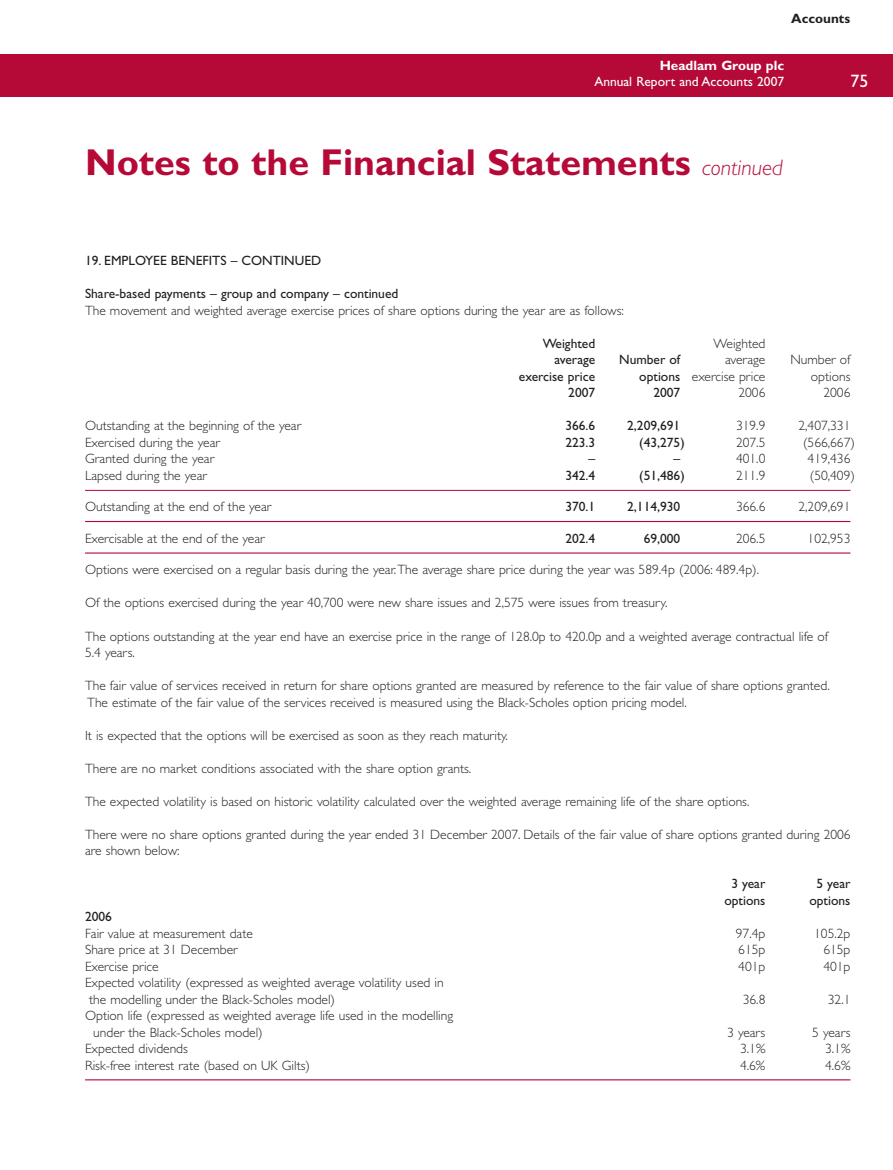
<style>
.page{position:relative;width:893px;height:1170px;background:#fff}
.page>*{position:absolute;margin:0;border:0;box-sizing:border-box;transform-origin:0 0}
.t1{font:700 37.5px "Gill Sans";color:#b50938}
.t2{font:18px "Gill Sans";color:#fff}
.t3{font:300 13.5px/16.5px "Gill Sans";color:#231f20}
.t4{font:13.5px "Gill Sans";color:#231f20}
.t5{font:13.5px "Gill Sans";color:#fff}
.t6{font:700 13.5px "Gill Sans";color:#fff}
.t7{font:700 13.5px "Gill Sans";color:#231f20}
.s1{font-weight:300;font-style:italic;font-size:22.5px}
.s2{font-weight:400}
</style>
<div class="page">
<div style="left:0;top:54px;width:893px;height:42px;background:#b50938"></div>
<hr style="left:85px;top:490px;width:765px;height:1px;background:#b50938">
<hr style="left:85px;top:521px;width:765px;height:1px;background:#b50938">
<hr style="left:85px;top:552px;width:765px;height:1px;background:#b50938">
<hr style="left:85px;top:1079px;width:765px;height:1px;background:#b50938">
<p class="t7" style="left:791px;top:14px;width:61px">Accounts</p>
<p class="t6" style="left:660px;top:61px;width:126px">Headlam Group plc</p>
<p class="t5" style="left:594px;top:77px;width:191px">Annual Report and Accounts 2007</p>
<h1 class="t1" style="left:85px;top:150px;width:699px">Notes to the Financial Statements <span class="s1">continued</span></h1>
<h2 class="t2" style="left:850px;top:75px;width:19px">75</h2>
<p class="t4" style="left:85px;top:256px;width:238px">19. EMPLOYEE BENEFITS – CONTINUED</p>
<p class="t4" style="left:85px;top:289px;width:315px">Share-based payments – group and company – continued</p>
<p class="t3" style="left:85px;top:303px;width:540px">The movement and weighted average exercise prices of share options during the year are as follows:</p>
<p class="t4" style="left:543px;top:338px;width:54px">Weighted</p>
<p class="t3" style="left:714px;top:336px;width:53px">Weighted</p>
<p class="t4" style="left:555px;top:355px;width:42px">average</p>
<p class="t4" style="left:619px;top:355px;width:63px">Number of</p>
<p class="t3" style="left:725px;top:353px;width:42px">average</p>
<p class="t3" style="left:790px;top:353px;width:61px">Number of</p>
<p class="t4" style="left:519px;top:371px;width:78px">exercise price</p>
<p class="t3" style="left:639px;top:369px;width:128px"><span class="s2">options</span> exercise price</p>
<p class="t3" style="left:811px;top:369px;width:41px">options</p>
<p class="t4" style="left:568px;top:388px;width:28px">2007</p>
<p class="t4" style="left:653px;top:388px;width:28px">2007</p>
<p class="t3" style="left:738px;top:386px;width:28px">2006</p>
<p class="t3" style="left:823px;top:386px;width:28px">2006</p>
<p class="t3" style="left:85px;top:419px;width:218px">Outstanding at the beginning of the year</p>
<p class="t4" style="left:565px;top:421px;width:31px">366.6</p>
<p class="t4" style="left:627px;top:421px;width:55px">2,209,691</p>
<p class="t3" style="left:736px;top:419px;width:31px">319.9</p>
<p class="t3" style="left:798px;top:419px;width:54px">2,407,331</p>
<p class="t3" style="left:85px;top:435px;width:136px">Exercised during the year</p>
<p class="t4" style="left:565px;top:437px;width:31px">223.3</p>
<p class="t4" style="left:639px;top:437px;width:47px">(43,275)</p>
<p class="t3" style="left:736px;top:435px;width:31px">207.5</p>
<p class="t3" style="left:803px;top:435px;width:53px">(566,667)</p>
<p class="t3" style="left:85px;top:452px;width:131px">Granted during the year</p>
<p class="t4" style="left:589px;top:454px;width:8px">–</p>
<p class="t4" style="left:674px;top:454px;width:8px">–</p>
<p class="t3" style="left:736px;top:452px;width:31px">401.0</p>
<p class="t3" style="left:808px;top:452px;width:44px">419,436</p>
<p class="t3" style="left:85px;top:468px;width:123px">Lapsed during the year</p>
<p class="t4" style="left:565px;top:470px;width:31px">342.4</p>
<p class="t4" style="left:639px;top:470px;width:47px">(51,486)</p>
<p class="t3" style="left:736px;top:468px;width:31px">211.9</p>
<p class="t3" style="left:810px;top:468px;width:47px">(50,409)</p>
<p class="t3" style="left:85px;top:500px;width:188px">Outstanding at the end of the year</p>
<p class="t4" style="left:565px;top:502px;width:31px">370.1</p>
<p class="t4" style="left:627px;top:502px;width:55px">2,114,930</p>
<p class="t3" style="left:736px;top:500px;width:31px">366.6</p>
<p class="t3" style="left:798px;top:500px;width:54px">2,209,691</p>
<p class="t3" style="left:85px;top:531px;width:181px">Exercisable at the end of the year</p>
<p class="t4" style="left:565px;top:533px;width:31px">202.4</p>
<p class="t4" style="left:644px;top:533px;width:38px">69,000</p>
<p class="t3" style="left:736px;top:531px;width:31px">206.5</p>
<p class="t3" style="left:808px;top:531px;width:44px">102,953</p>
<p class="t3" style="left:85px;top:563px;width:675px">Options were exercised on a regular basis during the year.The average share price during the year was 589.4p (2006: 489.4p).</p>
<p class="t3" style="left:85px;top:596px;width:584px">Of the options exercised during the year 40,700 were new share issues and 2,575 were issues from treasury.</p>
<p class="t3" style="left:85px;top:629px;width:744px">The options outstanding at the year end have an exercise price in the range of 128.0p to 420.0p and a weighted average contractual life of<br>5.4 years.</p>
<p class="t3" style="left:85px;top:678px;width:746px">The fair value of services received in return for share options granted are measured by reference to the fair value of share options granted.<br>The estimate of the fair value of the services received is measured using the Black-Scholes option pricing model.</p>
<p class="t3" style="left:85px;top:728px;width:424px">It is expected that the options will be exercised as soon as they reach maturity.</p>
<p class="t3" style="left:85px;top:761px;width:388px">There are no market conditions associated with the share option grants.</p>
<p class="t3" style="left:85px;top:794px;width:666px">The expected volatility is based on historic volatility calculated over the weighted average remaining life of the share options.</p>
<p class="t3" style="left:85px;top:827px;width:767px">There were no share options granted during the year ended 31 December 2007. Details of the fair value of share options granted during 2006 are shown below:</p>
<p class="t4" style="left:731px;top:878px;width:36px">3 year</p>
<p class="t4" style="left:816px;top:878px;width:36px">5 year</p>
<p class="t4" style="left:724px;top:895px;width:43px">options</p>
<p class="t4" style="left:809px;top:895px;width:43px">options</p>
<p class="t4" style="left:85px;top:911px;width:28px">2006</p>
<p class="t3" style="left:85px;top:926px;width:169px">Fair value at measurement date</p>
<p class="t3" style="left:736px;top:926px;width:31px">97.4p</p>
<p class="t3" style="left:814px;top:926px;width:38px">105.2p</p>
<p class="t3" style="left:85px;top:942px;width:154px">Share price at 31 December</p>
<p class="t3" style="left:738px;top:942px;width:29px">615p</p>
<p class="t3" style="left:823px;top:942px;width:29px">615p</p>
<p class="t3" style="left:85px;top:959px;width:75px">Exercise price</p>
<p class="t3" style="left:738px;top:959px;width:29px">401p</p>
<p class="t3" style="left:823px;top:959px;width:29px">401p</p>
<p class="t3" style="left:89px;top:975px;width:356px;text-indent:-4px">Expected volatility (expressed as weighted average volatility used in the modelling under the Black-Scholes model)</p>
<p class="t3" style="left:743px;top:992px;width:24px">36.8</p>
<p class="t3" style="left:828px;top:992px;width:24px">32.1</p>
<p class="t3" style="left:93px;top:1008px;width:361px;text-indent:-8px">Option life (expressed as weighted average life used in the modelling under the Black-Scholes model)</p>
<p class="t3" style="left:727px;top:1025px;width:40px">3 years</p>
<p class="t3" style="left:812px;top:1025px;width:40px">5 years</p>
<p class="t3" style="left:85px;top:1041px;width:104px">Expected dividends</p>
<p class="t3" style="left:740px;top:1041px;width:27px">3.1%</p>
<p class="t3" style="left:825px;top:1041px;width:27px">3.1%</p>
<p class="t3" style="left:85px;top:1058px;width:226px">Risk-free interest rate (based on UK Gilts)</p>
<p class="t3" style="left:740px;top:1058px;width:27px">4.6%</p>
<p class="t3" style="left:825px;top:1058px;width:27px">4.6%</p>
</div>
